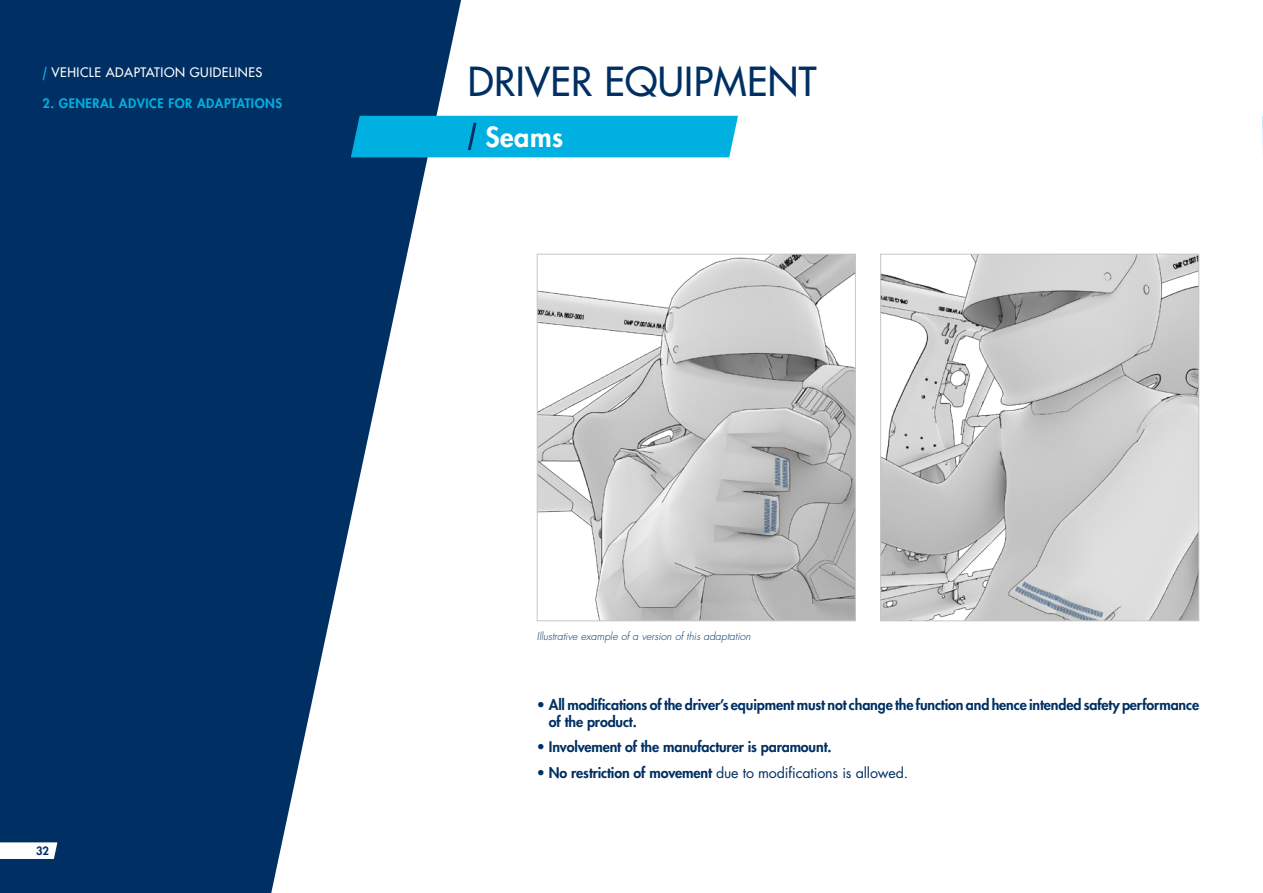
<style>
.page{position:relative;width:1263px;height:893px;background:#fff}
.page>*{position:absolute;margin:0;border:0;box-sizing:border-box;transform-origin:0 0}
.t1{font:500 39px "Futura Std";letter-spacing:.01em;color:#003063}
.t2{font:800 27px "Futura Std";letter-spacing:.02em;color:#fff}
.t3{font:800 14.25px/17.1px "Futura Std";letter-spacing:-.01em;color:#003063}
.t4{font:14.25px "Futura Std";letter-spacing:-.01em;color:#003063}
.t5{font:800 12.75px "Futura Std";letter-spacing:.04em;color:#00b0e1}
.t6{font:500 12.75px "Futura Std";letter-spacing:.04em;color:#fff}
.t7{font:800 11.25px "Futura Std";color:#003063}
.t8{font:italic 300 10.5px "Futura Std";color:#003063}
.s1{font-weight:800}
</style>
<div class="page">
<svg style="left:0;top:0;width:466px;height:893px;fill:#003063"></svg>
<svg style="left:41px;top:65px;width:7px;height:17px"></svg>
<div style="left:351px;top:116px;width:387px;height:41px;background:#00b0e1"></div>
<img style="left:539px;top:256px;width:315px;height:363px">
<div style="left:537px;top:254px;width:319px;height:367px;border:1px solid #c6c6c6"></div>
<img style="left:882px;top:256px;width:315px;height:363px">
<div style="left:880px;top:254px;width:319px;height:367px;border:1px solid #c6c6c6"></div>
<hr style="left:1262px;top:116px;width:1px;height:41px;background:#00b0e1">
<svg style="left:0;top:842px;width:57px;height:17px"></svg>
<p class="t6" style="left:52px;top:65px;width:212px">VEHICLE ADAPTATION GUIDELINES</p>
<p class="t5" style="left:43px;top:96px;width:241px">2. GENERAL ADVICE FOR ADAPTATIONS</p>
<h1 class="t1" style="left:468px;top:57px;width:350px">DRIVER EQUIPMENT</h1>
<h2 class="t2" style="left:485px;top:120px;width:79px">Seams</h2>
<p class="t7" style="left:36px;top:844px;width:15px">32</p>
<p class="t8" style="left:537px;top:630px;width:215px">Illustrative example of a version of this adaptation</p>
<p class="t3" style="left:549px;top:696px;width:652px;text-indent:-12px">• All modifications of the driver’s equipment must not change the function and hence intended safety performance of the product.</p>
<p class="t3" style="left:537px;top:739px;width:296px">• Involvement of the manufacturer is paramount.</p>
<p class="t4" style="left:537px;top:764px;width:373px"><span class="s1">• No restriction of movement</span> due to modifications is allowed.</p>
</div>
